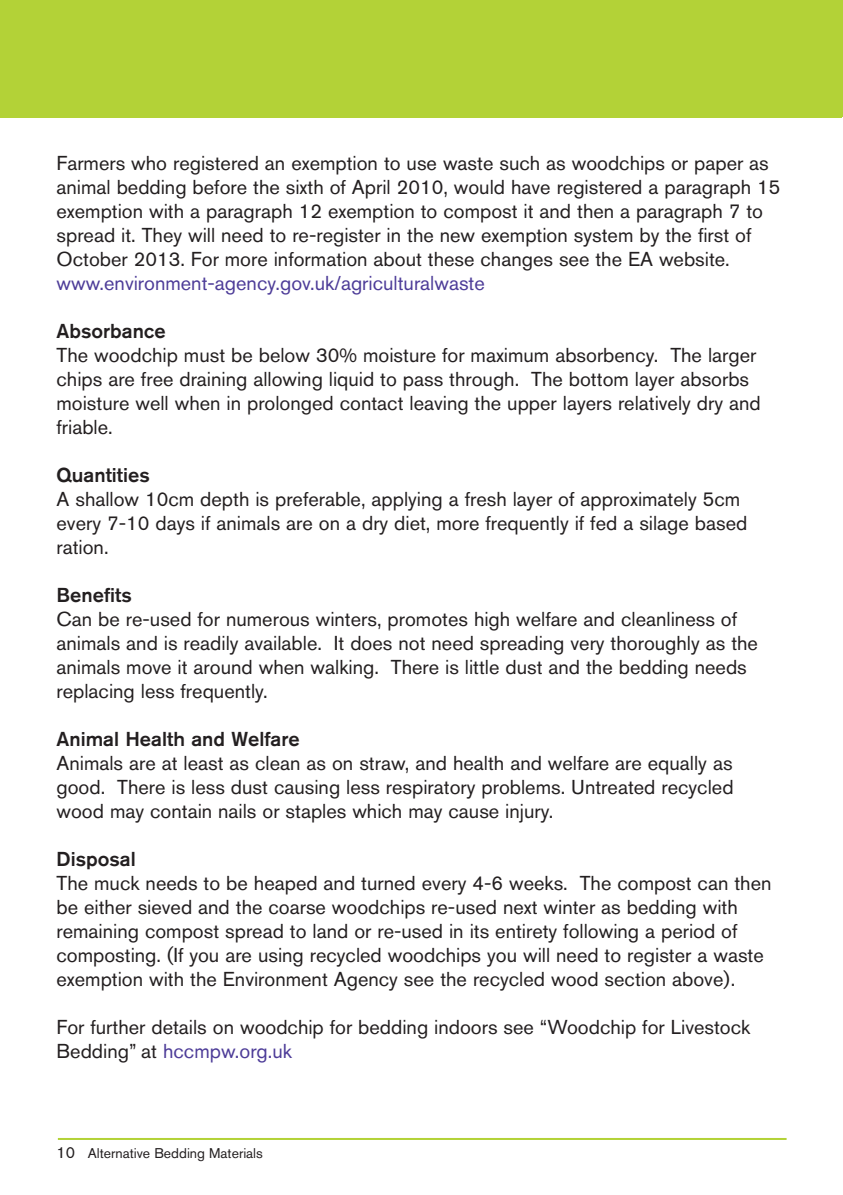
<style>
.page{position:relative;width:843px;height:1195px;background:#fff}
.page>*{position:absolute;margin:0;border:0;box-sizing:border-box;transform-origin:0 0}
.t1{font:20px/24px "Akzidenz Grotesk BQ";color:#231f20}
.t2{font:500 20px "Akzidenz Grotesk BQ";color:#231f20}
.t3{font:20px "Akzidenz Grotesk BQ";color:#4d3c98}
.t4{font:14px "Akzidenz Grotesk BQ";color:#231f20}
.s1{color:#4d3c98}
.s2{font-size:16px}
</style>
<div class="page">
<hr style="left:58px;top:1137px;width:728px;height:2px;background:#b3d237">
<hr style="left:842px;top:0;width:1px;height:117px;background:#b3d237">
<div style="left:0;top:0;width:842px;height:118px;background:#b3d237"></div>
<p class="t1" style="left:57px;top:153px;width:725px">Farmers who registered an exemption to use waste such as woodchips or paper as animal bedding before the sixth of April 2010, would have registered a paragraph 15 exemption with a paragraph 12 exemption to compost it and then a paragraph 7 to spread it. They will need to re-register in the new exemption system by the first of October 2013. For more information about these changes see the EA website.</p>
<p class="t3" style="left:57px;top:275px;width:430px">www.environment-agency.gov.uk/agriculturalwaste</p>
<p class="t2" style="left:57px;top:323px;width:111px">Absorbance</p>
<p class="t1" style="left:57px;top:345px;width:706px">The woodchip must be below 30% moisture for maximum absorbency. The larger chips are free draining allowing liquid to pass through. The bottom layer absorbs moisture well when in prolonged contact leaving the upper layers relatively dry and friable.</p>
<p class="t2" style="left:57px;top:467px;width:95px">Quantities</p>
<p class="t1" style="left:57px;top:489px;width:692px">A shallow 10cm depth is preferable, applying a fresh layer of approximately 5cm every 7-10 days if animals are on a dry diet, more frequently if fed a silage based ration.</p>
<p class="t2" style="left:57px;top:587px;width:77px">Benefits</p>
<p class="t1" style="left:57px;top:609px;width:703px">Can be re-used for numerous winters, promotes high welfare and cleanliness of animals and is readily available. It does not need spreading very thoroughly as the animals move it around when walking. There is little dust and the bedding needs replacing less frequently.</p>
<p class="t2" style="left:57px;top:731px;width:245px">Animal Health and Welfare</p>
<p class="t1" style="left:57px;top:753px;width:678px;text-align:justify">Animals are at least as clean as on straw, and health and welfare are equally as good. There is less dust causing less respiratory problems. Untreated recycled wood may contain nails or staples which may cause injury.</p>
<p class="t2" style="left:57px;top:851px;width:81px">Disposal</p>
<p class="t1" style="left:57px;top:873px;width:716px">The muck needs to be heaped and turned every 4-6 weeks. The compost can then be either sieved and the coarse woodchips re-used next winter as bedding with remaining compost spread to land or re-used in its entirety following a period of composting. (If you are using recycled woodchips you will need to register a waste exemption with the Environment Agency see the recycled wood section above).</p>
<p class="t1" style="left:57px;top:1017px;width:695px">For further details on woodchip for bedding indoors see “Woodchip for Livestock<br>Bedding” at <span class="s1">hccmpw.org.uk</span></p>
<p class="t4" style="left:57px;top:1148px;width:208px"><span class="s2">10</span> Alternative Bedding Materials</p>
</div>
